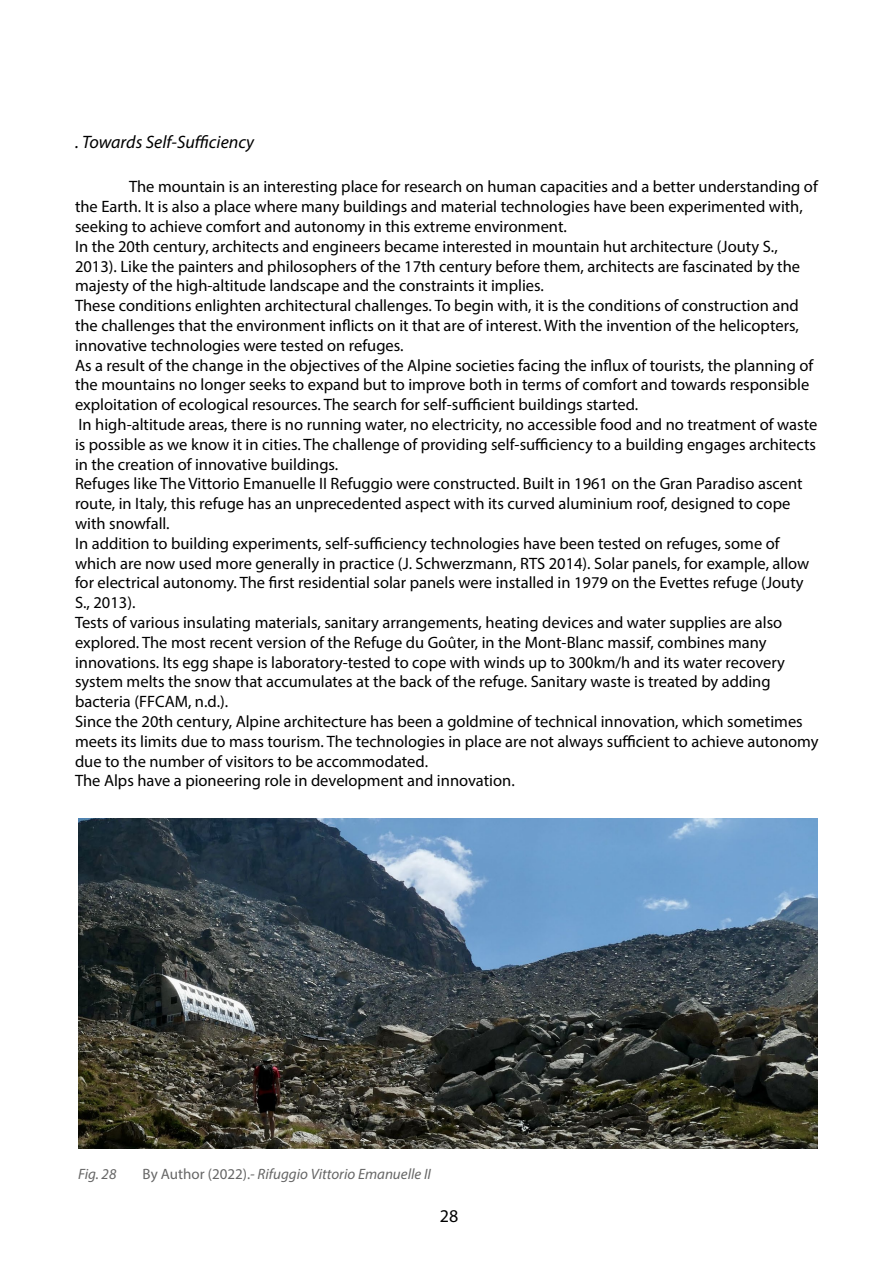
<style>
.page{position:relative;width:893px;height:1263px;background:#fff}
.page>*{position:absolute;margin:0;border:0;box-sizing:border-box;transform-origin:0 0}
.t1{font:italic 18px "Myriad Pro";color:#000}
.t2{font:18px "Myriad Pro";color:#000}
.t3{font:16.5px/19.8px "Myriad Pro";color:#000}
.t4{font:italic 15px "Myriad Pro";color:#666}
.s1{font-style:normal}
</style>
<div class="page">
<img style="left:78px;top:818px;width:739px;height:330px">
<p class="t1" style="left:75px;top:131px;width:181px">. Towards Self-Sufficiency</p>
<p class="t3" style="left:75px;top:177px;width:744px;text-indent:54px">The mountain is an interesting place for research on human capacities and a better understanding of the Earth. It is also a place where many buildings and material technologies have been experimented with, seeking to achieve comfort and autonomy in this extreme environment.</p>
<p class="t3" style="left:75px;top:236px;width:727px">In the 20th century, architects and engineers became interested in mountain hut architecture (Jouty S.,<br>2013). Like the painters and philosophers of the 17th century before them, architects are fascinated by the majesty of the high-altitude landscape and the constraints it implies.</p>
<p class="t3" style="left:75px;top:295px;width:725px;text-align:justify">These conditions enlighten architectural challenges. To begin with, it is the conditions of construction and the challenges that the environment inflicts on it that are of interest. With the invention of the helicopters, innovative technologies were tested on refuges.</p>
<p class="t3" style="left:75px;top:355px;width:740px">As a result of the change in the objectives of the Alpine societies facing the influx of tourists, the planning of the mountains no longer seeks to expand but to improve both in terms of comfort and towards responsible exploitation of ecological resources. The search for self-sufficient buildings started.</p>
<p class="t3" style="left:75px;top:414px;width:744px;text-align:justify">In high-altitude areas, there is no running water, no electricity, no accessible food and no treatment of waste is possible as we know it in cities. The challenge of providing self-sufficiency to a building engages architects in the creation of innovative buildings.</p>
<p class="t3" style="left:75px;top:474px;width:729px">Refuges like The Vittorio Emanuelle II Refuggio were constructed. Built in 1961 on the Gran Paradiso ascent route, in Italy, this refuge has an unprecedented aspect with its curved aluminium roof, designed to cope with snowfall.</p>
<p class="t3" style="left:75px;top:533px;width:736px">In addition to building experiments, self-sufficiency technologies have been tested on refuges, some of which are now used more generally in practice (J. Schwerzmann, RTS 2014). Solar panels, for example, allow for electrical autonomy. The first residential solar panels were installed in 1979 on the Evettes refuge (Jouty S., 2013).</p>
<p class="t3" style="left:75px;top:612px;width:711px">Tests of various insulating materials, sanitary arrangements, heating devices and water supplies are also explored. The most recent version of the Refuge du Goûter, in the Mont-Blanc massif, combines many innovations. Its egg shape is laboratory-tested to cope with winds up to 300km/h and its water recovery system melts the snow that accumulates at the back of the refuge. Sanitary waste is treated by adding bacteria (FFCAM, n.d.).</p>
<p class="t3" style="left:75px;top:711px;width:745px">Since the 20th century, Alpine architecture has been a goldmine of technical innovation, which sometimes meets its limits due to mass tourism. The technologies in place are not always sufficient to achieve autonomy due to the number of visitors to be accommodated.</p>
<p class="t3" style="left:75px;top:771px;width:441px">The Alps have a pioneering role in development and innovation.</p>
<p class="t4" style="left:78px;top:1165px;width:40px">Fig. 28</p>
<p class="t4" style="left:142px;top:1165px;width:290px"><span class="s1">By Author (2022).</span>- Rifuggio Vittorio Emanuelle II</p>
<p class="t2" style="left:440px;top:1205px;width:20px">28</p>
</div>
